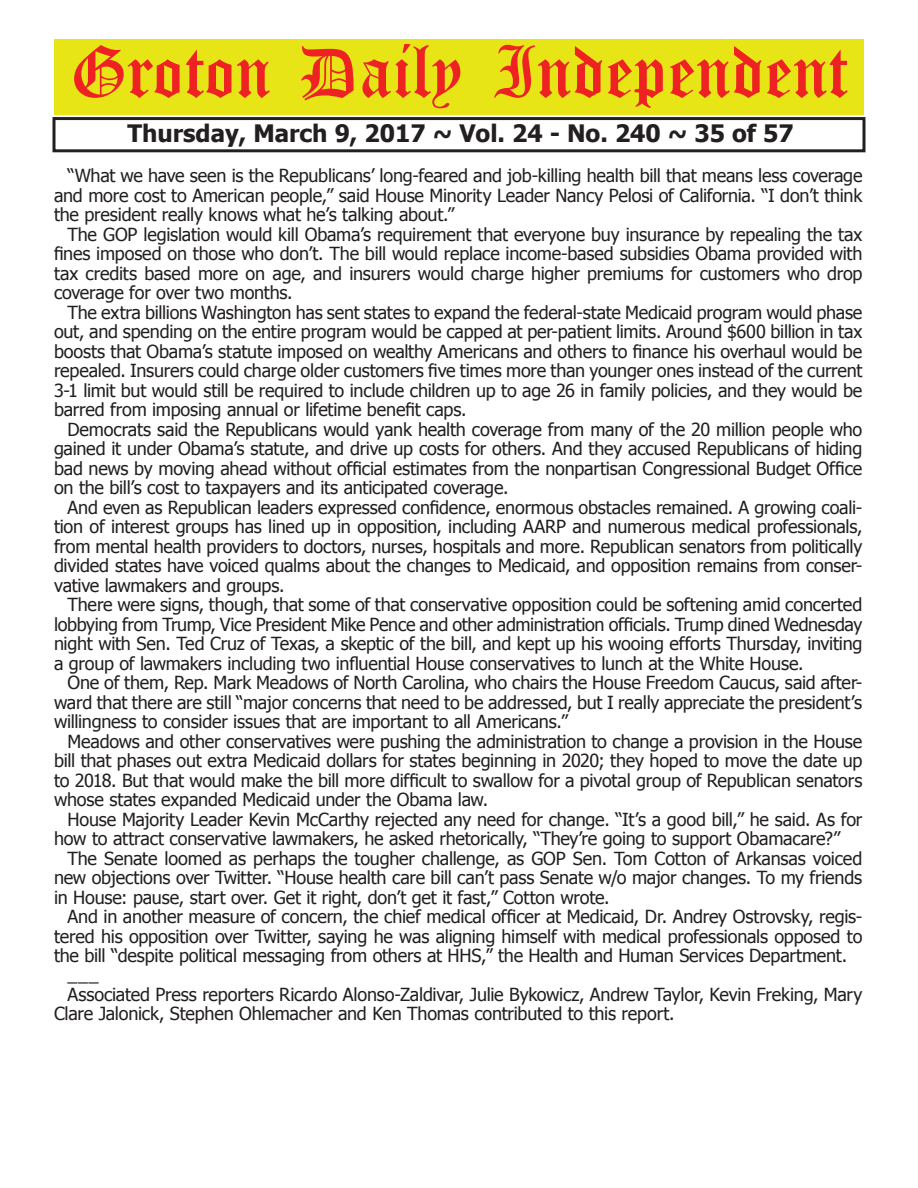
<style>
.page{position:relative;width:918px;height:1188px;background:#fff}
.page>*{position:absolute;margin:0;border:0;box-sizing:border-box;transform-origin:0 0}
.t1{font:54px "Old English Five";color:#ee2123}
.t2{font:700 24px "Tahoma";color:#231f20}
.t3{font:18px/19.5px "Tahoma";letter-spacing:-.01em;color:#231f20;text-align:justify}
</style>
<div class="page">
<div style="left:52px;top:117px;width:814px;height:35px;border:3px solid #231f20"></div>
<div style="left:54px;top:40px;width:810px;height:75px;background:#e7e515"></div>
<h1 class="t1" style="left:70px;top:47px;width:779px">Groton Daily Independent</h1>
<h2 class="t2" style="left:127px;top:116px;width:668px">Thursday, March 9, 2017 ~ Vol. 24 - No. 240 ~ 35 of 57</h2>
<p class="t3" style="left:54px;top:165px;width:810px;text-indent:14px">“What we have seen is the Republicans’ long-feared and job-killing health bill that means less coverage and more cost to American people,” said House Minority Leader Nancy Pelosi of California. “I don’t think the president really knows what he’s talking about.”</p>
<p class="t3" style="left:54px;top:224px;width:810px;text-indent:14px">The GOP legislation would kill Obama’s requirement that everyone buy insurance by repealing the tax fines imposed on those who don’t. The bill would replace income-based subsidies Obama provided with tax credits based more on age, and insurers would charge higher premiums for customers who drop coverage for over two months.</p>
<p class="t3" style="left:54px;top:302px;width:810px;text-indent:14px">The extra billions Washington has sent states to expand the federal-state Medicaid program would phase out, and spending on the entire program would be capped at per-patient limits. Around $600 billion in tax boosts that Obama’s statute imposed on wealthy Americans and others to finance his overhaul would be repealed. Insurers could charge older customers five times more than younger ones instead of the current 3-1 limit but would still be required to include children up to age 26 in family policies, and they would be barred from imposing annual or lifetime benefit caps.</p>
<p class="t3" style="left:54px;top:419px;width:810px;text-indent:14px">Democrats said the Republicans would yank health coverage from many of the 20 million people who gained it under Obama’s statute, and drive up costs for others. And they accused Republicans of hiding bad news by moving ahead without official estimates from the nonpartisan Congressional Budget Office on the bill’s cost to taxpayers and its anticipated coverage.</p>
<p class="t3" style="left:54px;top:497px;width:810px;text-indent:14px">And even as Republican leaders expressed confidence, enormous obstacles remained. A growing coali&shy;tion of interest groups has lined up in opposition, including AARP and numerous medical professionals, from mental health providers to doctors, nurses, hospitals and more. Republican senators from politically divided states have voiced qualms about the changes to Medicaid, and opposition remains from conser&shy;vative lawmakers and groups.</p>
<p class="t3" style="left:54px;top:594px;width:810px;text-indent:14px">There were signs, though, that some of that conservative opposition could be softening amid concerted lobbying from Trump, Vice President Mike Pence and other administration officials. Trump dined Wednesday night with Sen. Ted Cruz of Texas, a skeptic of the bill, and kept up his wooing efforts Thursday, inviting a group of lawmakers including two influential House conservatives to lunch at the White House.</p>
<p class="t3" style="left:54px;top:672px;width:810px;text-indent:14px">One of them, Rep. Mark Meadows of North Carolina, who chairs the House Freedom Caucus, said after&shy;ward that there are still “major concerns that need to be addressed, but I really appreciate the president’s willingness to consider issues that are important to all Americans.”</p>
<p class="t3" style="left:54px;top:730px;width:810px;text-indent:14px">Meadows and other conservatives were pushing the administration to change a provision in the House bill that phases out extra Medicaid dollars for states beginning in 2020; they hoped to move the date up to 2018. But that would make the bill more difficult to swallow for a pivotal group of Republican senators whose states expanded Medicaid under the Obama law.</p>
<p class="t3" style="left:54px;top:808px;width:810px;text-indent:14px">House Majority Leader Kevin McCarthy rejected any need for change. “It’s a good bill,” he said. As for how to attract conservative lawmakers, he asked rhetorically, “They’re going to support Obamacare?”</p>
<p class="t3" style="left:54px;top:847px;width:810px;text-indent:14px">The Senate loomed as perhaps the tougher challenge, as GOP Sen. Tom Cotton of Arkansas voiced new objections over Twitter. “House health care bill can’t pass Senate w/o major changes. To my friends in House: pause, start over. Get it right, don’t get it fast,” Cotton wrote.</p>
<p class="t3" style="left:68px;top:906px;width:796px">And in another measure of concern, the chief medical officer at Medicaid, Dr. Andrey Ostrovsky, regis-</p>
<p class="t3" style="left:54px;top:925px;width:810px">tered his opposition over Twitter, saying he was aligning himself with medical professionals opposed to</p>
<p class="t3" style="left:54px;top:945px;width:795px">the bill “despite political messaging from others at HHS,” the Health and Human Services Department.</p>
<p class="t3" style="left:68px;top:964px;width:33px">___</p>
<p class="t3" style="left:68px;top:984px;width:796px">Associated Press reporters Ricardo Alonso-Zaldivar, Julie Bykowicz, Andrew Taylor, Kevin Freking, Mary</p>
<p class="t3" style="left:54px;top:1003px;width:622px">Clare Jalonick, Stephen Ohlemacher and Ken Thomas contributed to this report.</p>
</div>
